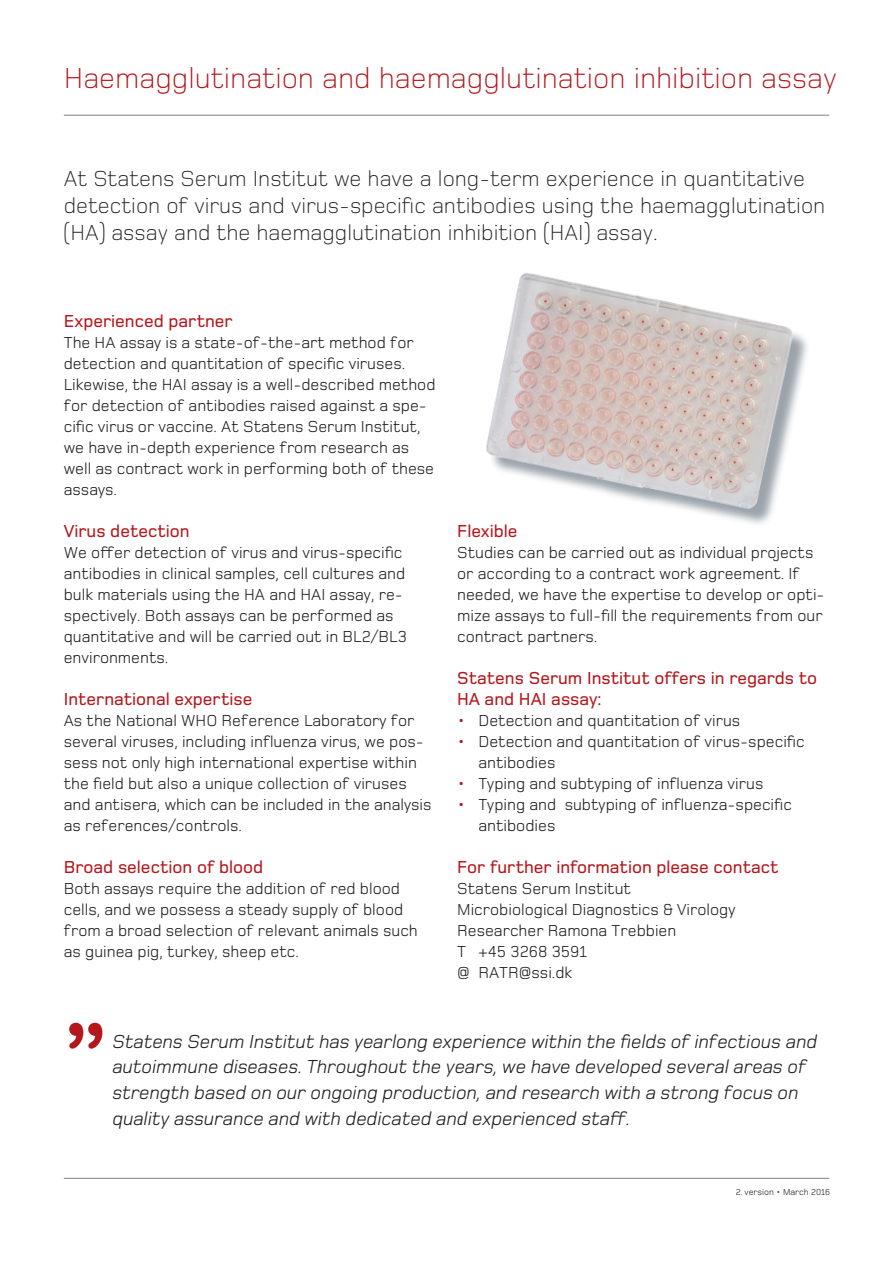
<style>
.page{position:relative;width:893px;height:1263px;background:#fff}
.page>*{position:absolute;margin:0;border:0;box-sizing:border-box;transform-origin:0 0}
.SSI{font:88.5px "Arial Rounded MT Bold";color:#b4181d}
.t1{font:300 30px "Foundry Monoline";color:#b4181d}
.Forord{font:300 22.5px/27px "Foundry Monoline";color:#231f20}
.SSI-2{font:italic 19.5px/25.5px "Foundry Monoline";color:#231f20}
.t2{font:500 18px/21px "Foundry Monoline";color:#b4181d}
.brødtekst{font:16.5px/21px "Foundry Monoline";color:#231f20}
.t3{font:9px "Foundry Monoline";color:#231f20}
.s1{color:#b4181d}
</style>
<div class="page">
<hr style="left:64px;top:115px;width:765px;height:1px;background:#7a8590">
<hr style="left:64px;top:1178px;width:765px;height:1px;background:#7a8590">
<img style="left:486px;top:273px;width:321px;height:251px">
<p class="t1" style="left:64px;top:62px;width:775px">Haemagglutination and haemagglutination inhibition assay</p>
<p class="Forord" style="left:64px;top:165px;width:763px">At Statens Serum Institut we have a long-term experience in quantitative detection of virus and virus-specific antibodies using the haemagglutination (HA) assay and the haemagglutination inhibition (HAI) assay.</p>
<h3 class="t2" style="left:64px;top:311px;width:170px">Experienced partner</h3>
<p class="brødtekst" style="left:64px;top:332px;width:373px">The HA assay is a state-of-the-art method for detection and quantitation of specific viruses.<br>Likewise, the HAI assay is a well-described method for detection of antibodies raised against a spe&shy;cific virus or vaccine. At Statens Serum Institut, we have in-depth experience from research as well as contract work in performing both of these assays.</p>
<h3 class="t2" style="left:64px;top:521px;width:127px">Virus detection</h3>
<p class="brødtekst" style="left:64px;top:542px;width:345px">We offer detection of virus and virus-specific antibodies in clinical samples, cell cultures and bulk materials using the HA and HAI assay, re&shy;spectively. Both assays can be performed as quantitative and will be carried out in BL2/BL3 environments.</p>
<h3 class="t2" style="left:64px;top:689px;width:190px">International expertise</h3>
<p class="brødtekst" style="left:64px;top:710px;width:369px">As the National WHO Reference Laboratory for several viruses, including influenza virus, we pos&shy;sess not only high international expertise within the field but also a unique collection of viruses and antisera, which can be included in the analysis as references/controls.</p>
<h3 class="t2" style="left:64px;top:857px;width:201px">Broad selection of blood</h3>
<p class="brødtekst" style="left:64px;top:878px;width:356px">Both assays require the addition of red blood cells, and we possess a steady supply of blood from a broad selection of relevant animals such as guinea pig, turkey, sheep etc.</p>
<h3 class="t2" style="left:457px;top:521px;width:62px">Flexible</h3>
<p class="brødtekst" style="left:457px;top:542px;width:369px">Studies can be carried out as individual projects or according to a contract work agreement. If needed, we have the expertise to develop or opti&shy;mize assays to full-fill the requirements from our contract partners.</p>
<h3 class="t2" style="left:457px;top:668px;width:361px">Statens Serum Institut offers in regards to<br>HA and HAI assay:</h3>
<p class="brødtekst" style="left:457px;top:710px;width:285px"><span class="s1">•</span> Detection and quantitation of virus</p>
<p class="brødtekst" style="left:478px;top:731px;width:328px;text-indent:-21px"><span class="s1">•</span> Detection and quantitation of virus-specific antibodies</p>
<p class="brødtekst" style="left:457px;top:773px;width:308px"><span class="s1">•</span> Typing and subtyping of influenza virus</p>
<p class="brødtekst" style="left:478px;top:794px;width:315px;text-indent:-21px"><span class="s1">•</span> Typing and subtyping of influenza-specific antibodies</p>
<h3 class="t2" style="left:457px;top:857px;width:323px">For further information please contact</h3>
<p class="brødtekst" style="left:457px;top:878px;width:175px">Statens Serum Institut</p>
<p class="brødtekst" style="left:457px;top:899px;width:280px">Microbiological Diagnostics &amp; Virology</p>
<p class="brødtekst" style="left:457px;top:920px;width:221px">Researcher Ramona Trebbien</p>
<p class="brødtekst" style="left:457px;top:941px;width:131px">T +45 3268 3591</p>
<p class="brødtekst" style="left:457px;top:962px;width:117px">@ RATR@ssi.dk</p>
<p class="SSI" style="left:66px;top:1003px;width:42px">”</p>
<p class="SSI-2" style="left:113px;top:1029px;width:706px">Statens Serum Institut has yearlong experience within the fields of infectious and autoimmune diseases. Throughout the years, we have developed several areas of strength based on our ongoing production, and research with a strong focus on quality assurance and with dedicated and experienced staff.</p>
<p class="t3" style="left:736px;top:1187px;width:96px">2. version • March 2016</p>
</div>
